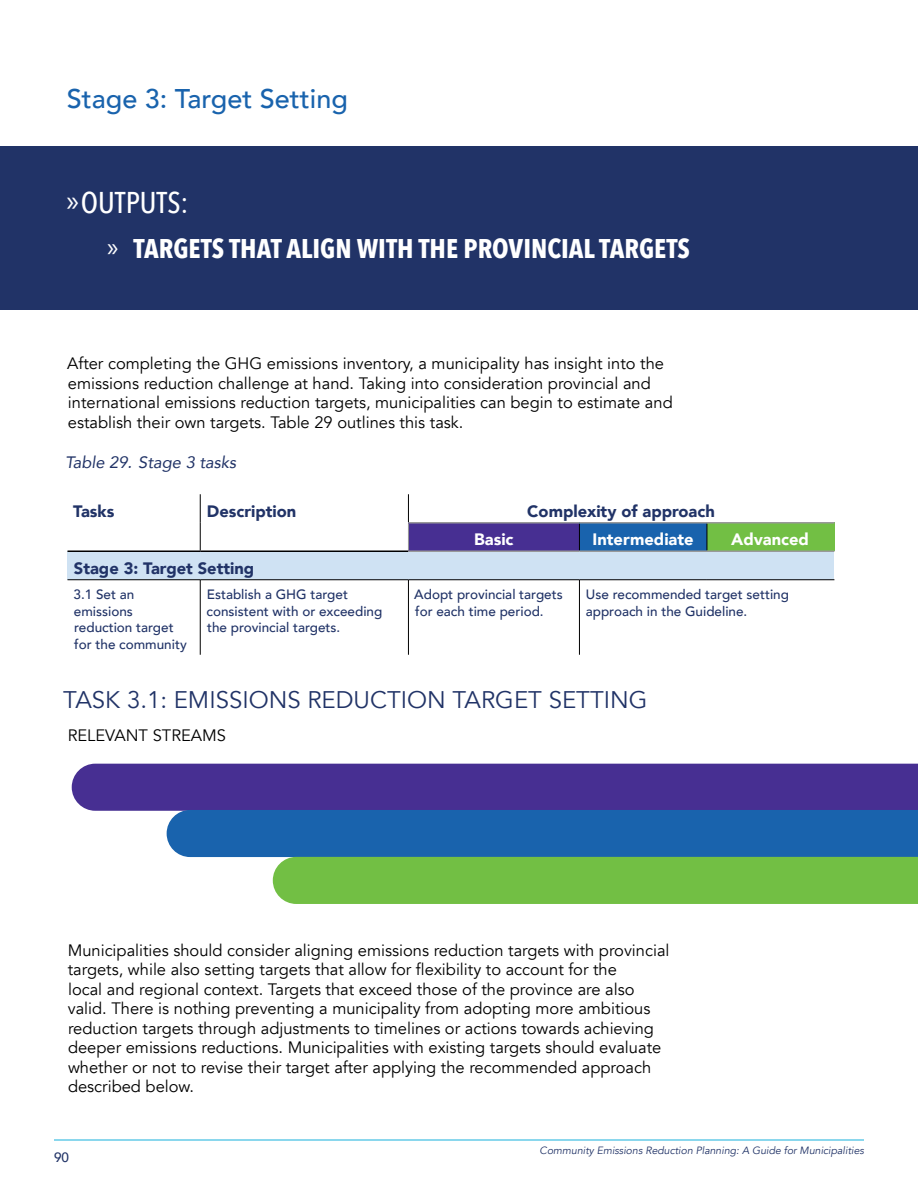
<style>
.page{position:relative;width:918px;height:1188px;background:#fff}
.page>*{position:absolute;margin:0;border:0;box-sizing:border-box;transform-origin:0 0}
.t1{font:500 30px "Avenir Next Condensed";color:#fff}
.t2{font:700 27px "Avenir Next Condensed";color:#fff}
.t3{font:500 27px "Avenir";color:#1963ad}
.t4{font:24px "Avenir";color:#213367}
.t5{font:16.5px/19.5px "Avenir";color:#000}
.t6{font:900 16.5px "Avenir";color:#213367}
.t7{font:900 16.5px "Avenir";color:#fff}
.t8{font:italic 16.5px "Avenir";color:#213367}
.t9{font:500 13.5px/16.5px "Avenir";color:#213367}
.t10{font:italic 10.5px "Avenir";color:#213367}
.s1{font-family:"Myriad Pro";font-weight:400}
</style>
<div class="page">
<hr style="left:54px;top:1140px;width:810px;height:1px;background:#17b1dc">
<div style="left:408px;top:523px;width:171px;height:28px;background:#472f92"></div>
<div style="left:579px;top:523px;width:128px;height:28px;background:#1963ad"></div>
<div style="left:707px;top:523px;width:127px;height:28px;background:#72bf44"></div>
<div style="left:68px;top:551px;width:766px;height:29px;background:#cfe2f3"></div>
<svg style="left:200px;top:494px;width:1px;height:56px"></svg>
<svg style="left:579px;top:524px;width:1px;height:26px"></svg>
<svg style="left:707px;top:524px;width:1px;height:26px"></svg>
<hr style="left:68px;top:579px;width:132px;height:1px;background:#000001">
<hr style="left:200px;top:579px;width:208px;height:1px;background:#000001">
<hr style="left:200px;top:580px;width:1px;height:75px;background:#000001">
<hr style="left:408px;top:579px;width:171px;height:1px;background:#000001">
<hr style="left:408px;top:580px;width:1px;height:75px;background:#000001">
<hr style="left:579px;top:579px;width:128px;height:1px;background:#000001">
<hr style="left:579px;top:580px;width:1px;height:75px;background:#000001">
<hr style="left:707px;top:579px;width:127px;height:1px;background:#000001">
<hr style="left:68px;top:550px;width:132px;height:2px;background:#000001">
<hr style="left:200px;top:550px;width:208px;height:2px;background:#000001">
<hr style="left:408px;top:522px;width:171px;height:2px;background:#999">
<hr style="left:579px;top:522px;width:128px;height:2px;background:#999">
<hr style="left:707px;top:522px;width:127px;height:2px;background:#999">
<hr style="left:408px;top:550px;width:171px;height:2px;background:#999">
<hr style="left:579px;top:550px;width:128px;height:2px;background:#999">
<hr style="left:707px;top:550px;width:127px;height:2px;background:#999">
<svg style="left:408px;top:494px;width:1px;height:56px"></svg>
<div style="left:0;top:146px;width:918px;height:163px;background:#213367"></div>
<svg style="left:72px;top:764px;width:846px;height:140px;background:#5a7c93"></svg>
<h2 class="t3" style="left:67px;top:75px;width:283px">Stage 3: Target Setting</h2>
<h1 class="t1" style="left:66px;top:184px;width:124px"><span class="s1">»</span>OUTPUTS:</h1>
<h2 class="t2" style="left:107px;top:232px;width:584px"><span class="s1">»</span> TARGETS THAT ALIGN WITH THE PROVINCIAL TARGETS</h2>
<p class="t5" style="left:67px;top:354px;width:607px">After completing the GHG emissions inventory, a municipality has insight into the emissions reduction challenge at hand. Taking into consideration provincial and international emissions reduction targets, municipalities can begin to estimate and establish their own targets. Table 29 outlines this task.</p>
<p class="t8" style="left:65px;top:452px;width:172px">Table 29. Stage 3 tasks</p>
<p class="t6" style="left:73px;top:497px;width:43px">Tasks</p>
<p class="t6" style="left:207px;top:497px;width:91px">Description</p>
<p class="t6" style="left:527px;top:497px;width:189px">Complexity of approach</p>
<p class="t7" style="left:474px;top:525px;width:41px">Basic</p>
<p class="t7" style="left:593px;top:525px;width:103px">Intermediate</p>
<p class="t7" style="left:731px;top:525px;width:79px">Advanced</p>
<p class="t6" style="left:74px;top:554px;width:182px">Stage 3: Target Setting</p>
<p class="t9" style="left:74px;top:586px;width:115px">3.1 Set an emissions reduction target for the community</p>
<p class="t9" style="left:207px;top:586px;width:177px">Establish a GHG target consistent with or exceeding the provincial targets.</p>
<p class="t9" style="left:414px;top:586px;width:150px">Adopt provincial targets for each time period.</p>
<p class="t9" style="left:586px;top:586px;width:205px">Use recommended target setting approach in the Guideline.</p>
<h3 class="t4" style="left:63px;top:685px;width:586px">TASK 3.1: EMISSIONS REDUCTION TARGET SETTING</h3>
<p class="t5" style="left:68px;top:726px;width:160px">RELEVANT STREAMS</p>
<p class="t5" style="left:68px;top:940px;width:603px">Municipalities should consider aligning emissions reduction targets with provincial targets, while also setting targets that allow for flexibility to account for the<br>local and regional context. Targets that exceed those of the province are also valid. There is nothing preventing a municipality from adopting more ambitious reduction targets through adjustments to timelines or actions towards achieving deeper emissions reductions. Municipalities with existing targets should evaluate whether or not to revise their target after applying the recommended approach described below.</p>
<p class="t9" style="left:54px;top:1148px;width:17px">90</p>
<p class="t10" style="left:540px;top:1144px;width:326px">Community Emissions Reduction Planning: A Guide for Municipalities</p>
</div>
